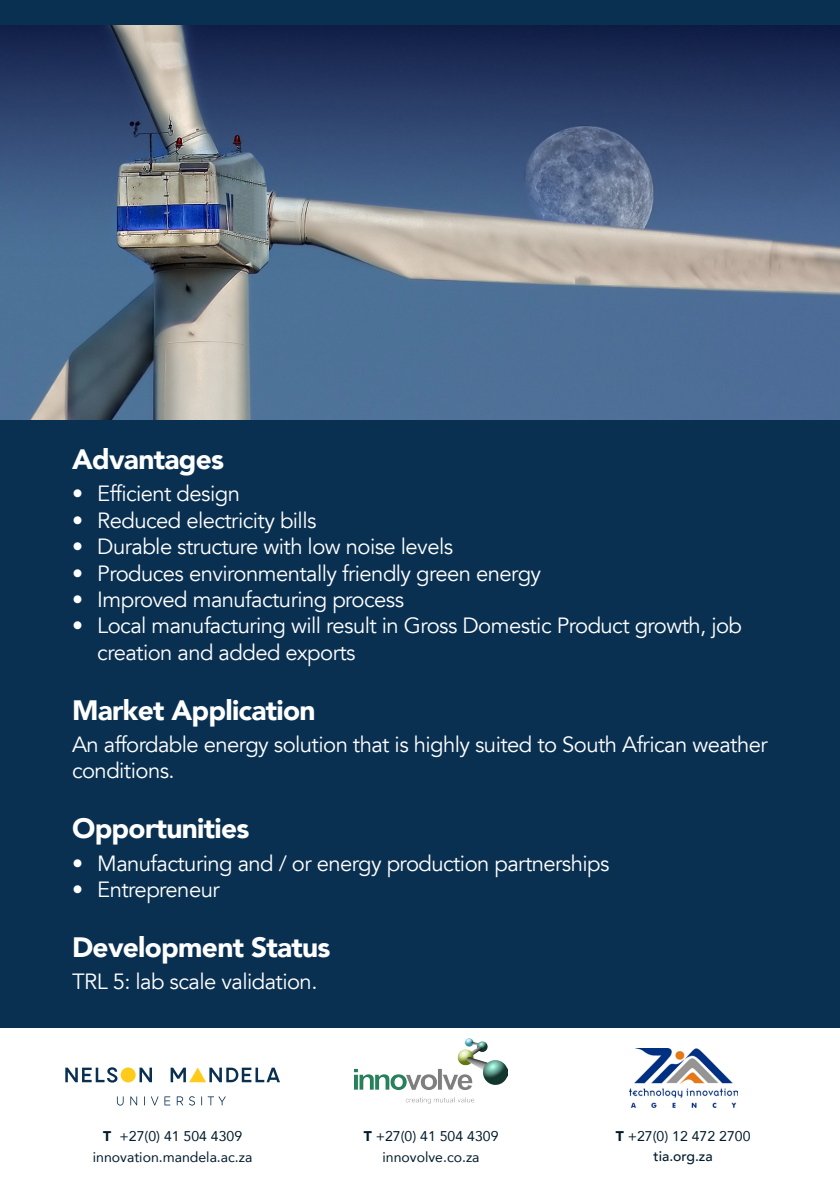
<style>
.page{position:relative;width:840px;height:1191px;background:#fff}
.page>*{position:absolute;margin:0;border:0;box-sizing:border-box;transform-origin:0 0}
.t1{font:900 28px "Avenir LT";letter-spacing:-.025em;color:#fff}
.t2{font:22px/26.4px "Avenir LT";letter-spacing:-.025em;color:#fff}
.Heading{font:14px "Avenir";color:#001b2b}
.Heading-2{font:500 14px "Avenir";color:#001b2b}
.s1{font-weight:900}
</style>
<div class="page">
<div style="left:0;top:0;width:839px;height:1027px;background:#093051"></div>
<img style="left:0;top:26px;width:839px;height:394px">
<img style="left:354px;top:1038px;width:153px;height:65px">
<img style="left:629px;top:1049px;width:107px;height:58px">
<div style="left:121px;top:1067px;width:15px;height:15px;background:#fecb1b;border-radius:50%"></div>
<svg style="left:139px;top:1067px;width:13px;height:15px"></svg>
<svg style="left:170px;top:1067px;width:110px;height:15px"></svg>
<svg style="left:65px;top:1067px;width:52px;height:15px"></svg>
<svg style="left:117px;top:1096px;width:6px;height:9px"></svg>
<svg style="left:130px;top:1096px;width:7px;height:9px"></svg>
<svg style="left:151px;top:1096px;width:7px;height:9px"></svg>
<svg style="left:164px;top:1096px;width:6px;height:9px"></svg>
<svg style="left:177px;top:1096px;width:6px;height:9px"></svg>
<svg style="left:189px;top:1096px;width:6px;height:9px"></svg>
<svg style="left:201px;top:1096px;width:24px;height:9px"></svg>
<p class="t1" style="left:72px;top:443px;width:153px">Advantages</p>
<p class="t2" style="left:72px;top:481px;width:169px">• Efficient design</p>
<p class="t2" style="left:72px;top:508px;width:246px">• Reduced electricity bills</p>
<p class="t2" style="left:72px;top:534px;width:382px">• Durable structure with low noise levels</p>
<p class="t2" style="left:72px;top:560px;width:470px">• Produces environmentally friendly green energy</p>
<p class="t2" style="left:72px;top:587px;width:333px">• Improved manufacturing process</p>
<p class="t2" style="left:97px;top:613px;width:646px;text-indent:-25px">• Local manufacturing will result in Gross Domestic Product growth, job creation and added exports</p>
<p class="t1" style="left:72px;top:693px;width:245px">Market Application</p>
<p class="t2" style="left:72px;top:732px;width:696px">An affordable energy solution that is highly suited to South African weather conditions.</p>
<p class="t1" style="left:72px;top:811px;width:179px">Opportunities</p>
<p class="t2" style="left:72px;top:850px;width:538px">• Manufacturing and / or energy production partnerships</p>
<p class="t2" style="left:72px;top:876px;width:149px">• Entrepreneur</p>
<p class="t1" style="left:72px;top:930px;width:260px">Development Status</p>
<p class="t2" style="left:72px;top:969px;width:247px">TRL 5: lab scale validation.</p>
<p class="Heading" style="left:103px;top:1124px;width:141px"><span class="s1">T</span> +27(0) 41 504 4309</p>
<p class="Heading" style="left:93px;top:1146px;width:161px">innovation.mandela.ac.za</p>
<p class="Heading" style="left:363px;top:1124px;width:136px"><span class="s1">T</span> +27(0) 41 504 4309</p>
<p class="Heading" style="left:382px;top:1146px;width:98px">innovolve.co.za</p>
<p class="Heading" style="left:615px;top:1124px;width:136px"><span class="s1">T</span> +27(0) 12 472 2700</p>
<p class="Heading-2" style="left:653px;top:1143px;width:61px">tia.org.za</p>
</div>
